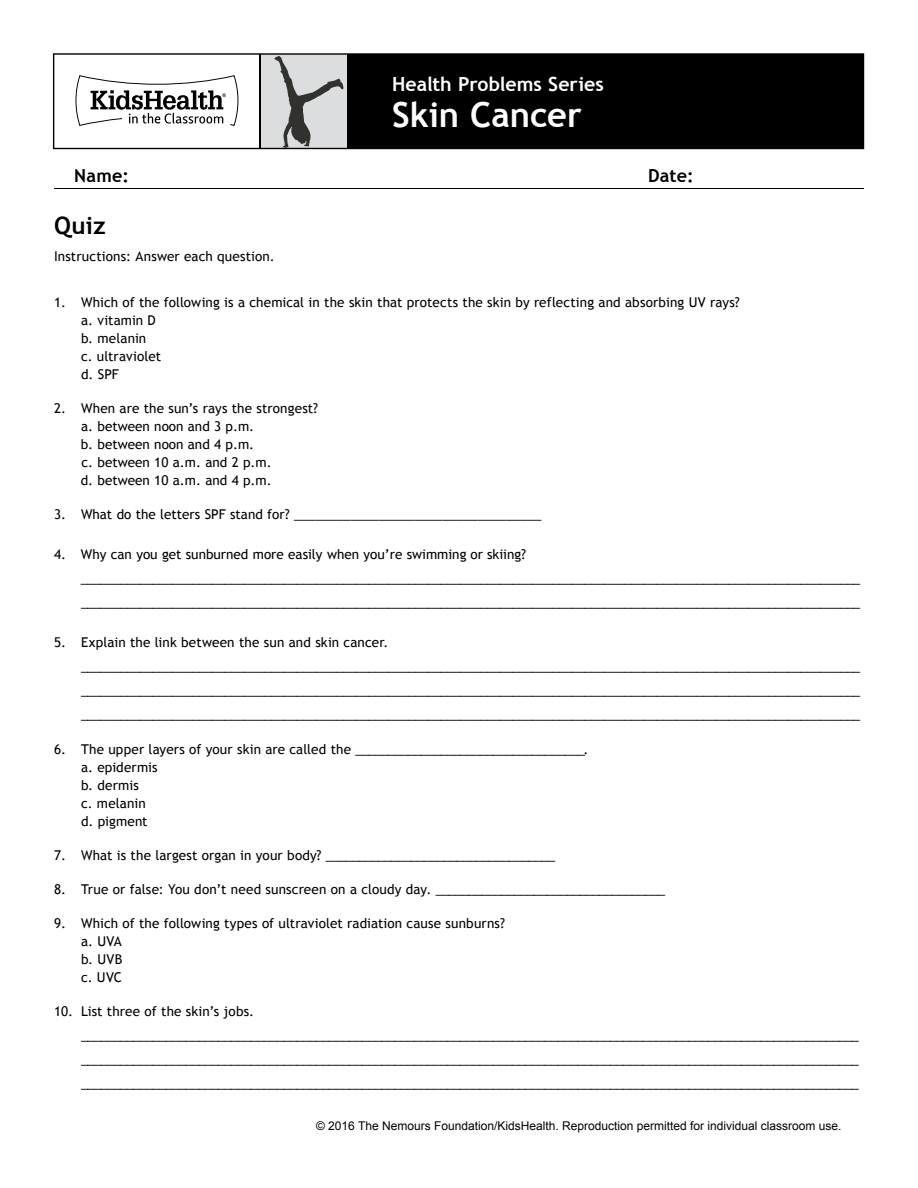
<style>
.page{position:relative;width:918px;height:1188px;background:#fff}
.page>*{position:absolute;margin:0;border:0;box-sizing:border-box;transform-origin:0 0}
.t1{font:700 34.5px "Trebuchet MS";color:#fff}
.t2{font:700 24px "Trebuchet MS";color:#000}
.t3{font:700 19.5px "Trebuchet MS";color:#fff}
.t4{font:700 18px "Trebuchet MS";letter-spacing:.015em;color:#000}
.t5{font:13.5px/18px "Trebuchet MS";letter-spacing:.005em;color:#000}
.t6{font:12px "Arial";color:#000}
</style>
<div class="page">
<svg style="left:53px;top:53px;width:811px;height:96px;fill:#000"></svg>
<svg style="left:274px;top:56px;width:69px;height:92px;background:#b7b7b8"></svg>
<hr style="left:54px;top:188px;width:810px;height:1px;background:#000">
<h3 class="t3" style="left:392px;top:71px;width:213px">Health Problems Series</h3>
<h1 class="t1" style="left:392px;top:93px;width:191px">Skin Cancer</h1>
<h3 class="t4" style="left:74px;top:164px;width:56px">Name:</h3>
<h3 class="t4" style="left:648px;top:164px;width:47px">Date:</h3>
<h2 class="t2" style="left:54px;top:210px;width:53px">Quiz</h2>
<p class="t5" style="left:54px;top:248px;width:222px">Instructions: Answer each question.</p>
<p class="t5" style="left:81px;top:293px;width:660px">Which of the following is a chemical in the skin that protects the skin by reflecting and absorbing UV rays? a. vitamin D<br>b. melanin<br>c. ultraviolet<br>d. SPF</p>
<p class="t5" style="left:81px;top:399px;width:239px">When are the sun’s rays the strongest? a. between noon and 3 p.m.<br>b. between noon and 4 p.m.<br>c. between 10 a.m. and 2 p.m.<br>d. between 10 a.m. and 4 p.m.</p>
<p class="t5" style="left:81px;top:505px;width:462px">What do the letters SPF stand for? ___________________________________</p>
<p class="t5" style="left:81px;top:543px;width:781px;line-height:24px">Why can you get sunburned more easily when you’re swimming or skiing? ____________________________________________________________________________________________ ___________________________ ____________________________________________________________________________________________ ___________________________</p>
<p class="t5" style="left:81px;top:631px;width:781px;line-height:24px">Explain the link between the sun and skin cancer. ____________________________________________________________________________________________ ___________________________ ____________________________________________________________________________________________ ___________________________ ____________________________________________________________________________________________ ___________________________</p>
<p class="t5" style="left:81px;top:740px;width:509px">The upper layers of your skin are called the ___________________________________. a. epidermis<br>b. dermis<br>c. melanin<br>d. pigment</p>
<p class="t5" style="left:81px;top:846px;width:476px">What is the largest organ in your body? ___________________________________</p>
<p class="t5" style="left:81px;top:880px;width:586px">True or false: You don’t need sunscreen on a cloudy day. ___________________________________</p>
<p class="t5" style="left:81px;top:915px;width:426px">Which of the following types of ultraviolet radiation cause sunburns? a. UVA<br>b. UVB<br>c. UVC</p>
<p class="t5" style="left:81px;top:1000px;width:779px;line-height:24px">List three of the skin’s jobs. ____________________________________________________________________________________________ ___________________________ ____________________________________________________________________________________________ ___________________________ ____________________________________________________________________________________________ ___________________________</p>
<p class="t5" style="left:54px;top:293px;width:14px">1.</p>
<p class="t5" style="left:54px;top:399px;width:14px">2.</p>
<p class="t5" style="left:54px;top:505px;width:14px">3.</p>
<p class="t5" style="left:54px;top:546px;width:14px">4.</p>
<p class="t5" style="left:54px;top:634px;width:14px">5.</p>
<p class="t5" style="left:54px;top:740px;width:14px">6.</p>
<p class="t5" style="left:54px;top:846px;width:14px">7.</p>
<p class="t5" style="left:54px;top:880px;width:14px">8.</p>
<p class="t5" style="left:54px;top:915px;width:14px">9.</p>
<p class="t5" style="left:54px;top:1003px;width:21px">10.</p>
<p class="t6" style="left:316px;top:1118px;width:527px">© 2016 The Nemours Foundation/KidsHealth. Reproduction permitted for individual classroom use.</p>
</div>
